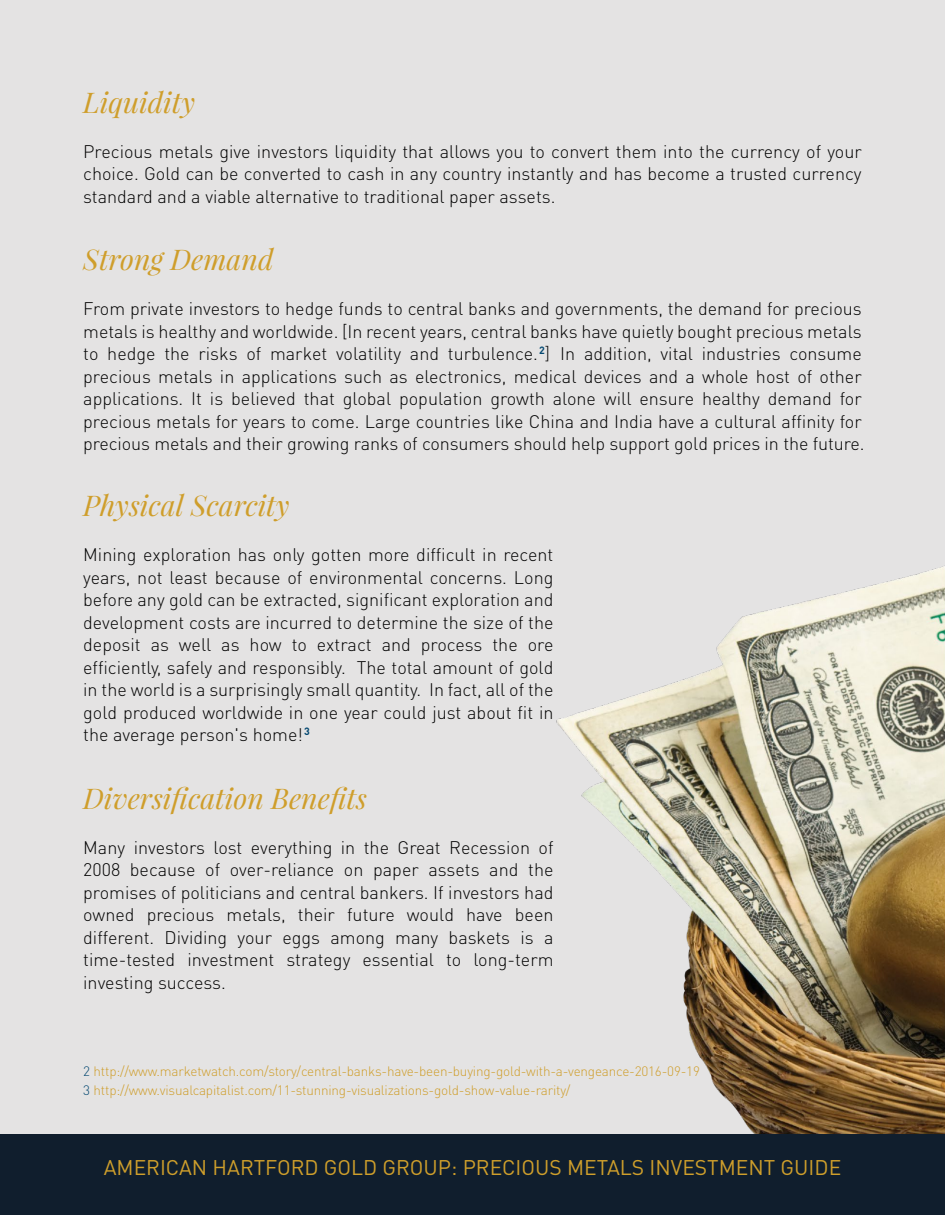
<style>
.page{position:relative;width:945px;height:1215px;background:#e4e3e3}
.page>*{position:absolute;margin:0;border:0;box-sizing:border-box;transform-origin:0 0}
.t1{font:italic 28.5px "Playfair Display";color:#cf9e2b}
.t2{font:21px "DIN Pro";color:#cf9f2b}
.t3{font:300 18px/22.5px "DIN Pro";color:#010101;text-align:justify}
.t4{font:300 13.5px/19.5px "DIN Pro";letter-spacing:-.015em;color:#cf9e2b}
.s1{color:#044871}
</style>
<div class="page">
<img style="left:556px;top:700px;width:63px;height:131px">
<div style="left:0;top:1134px;width:945px;height:81px;background:#101e2d"></div>
<img style="left:619px;top:565px;width:326px;height:569px">
<h1 class="t1" style="left:83px;top:83px;width:113px">Liquidity</h1>
<p class="t3" style="left:83px;top:139px;width:780px">Precious metals give investors liquidity that allows you to convert them into the currency of your choice. Gold can be converted to cash in any country instantly and has become a trusted currency standard and a viable alternative to traditional paper assets.</p>
<h1 class="t1" style="left:83px;top:241px;width:192px">Strong Demand</h1>
<p class="t3" style="left:83px;top:297px;width:783px;text-align:left">From private investors to hedge funds to central banks and governments, the demand for precious metals is healthy and worldwide. [In recent years, central banks have quietly bought precious metals to hedge the risks of market volatility and turbulence.<sup>2</sup>] In addition, vital industries consume precious metals in applications such as electronics, medical devices and a whole host of other applications. It is believed that global population growth alone will ensure healthy demand for precious metals for years to come. Large countries like China and India have a cultural affinity for precious metals and their growing ranks of consumers should help support gold prices in the future.</p>
<h1 class="t1" style="left:83px;top:487px;width:208px">Physical Scarcity</h1>
<p class="t3" style="left:83px;top:543px;width:472px">Mining exploration has only gotten more difficult in recent years, not least because of environmental concerns. Long before any gold can be extracted, significant exploration and development costs are incurred to determine the size of the deposit as well as how to extract and process the ore efficiently, safely and responsibly. The total amount of gold in the world is a surprisingly small quantity. In fact, all of the gold produced worldwide in one year could just about fit in the average person's home!<sup>3</sup></p>
<h1 class="t1" style="left:83px;top:779px;width:285px">Diversification Benefits</h1>
<p class="t3" style="left:83px;top:835px;width:472px">Many investors lost everything in the Great Recession of 2008 because of over-reliance on paper assets and the promises of politicians and central bankers. If investors had owned precious metals, their future would have been different. Dividing your eggs among many baskets is a time-tested investment strategy essential to long-term investing success.</p>
<p class="t4" style="left:83px;top:1060px;width:618px"><span class="s1">2</span> http://www.marketwatch.com/story/central-banks-have-been-buying-gold-with-a-vengeance-2016-09-19<br><span class="s1">3</span> http://www.visualcapitalist.com/11-stunning-visualizations-gold-show-value-rarity/</p>
<p class="t2" style="left:104px;top:1153px;width:739px">AMERICAN HARTFORD GOLD GROUP: PRECIOUS METALS INVESTMENT GUIDE</p>
</div>
